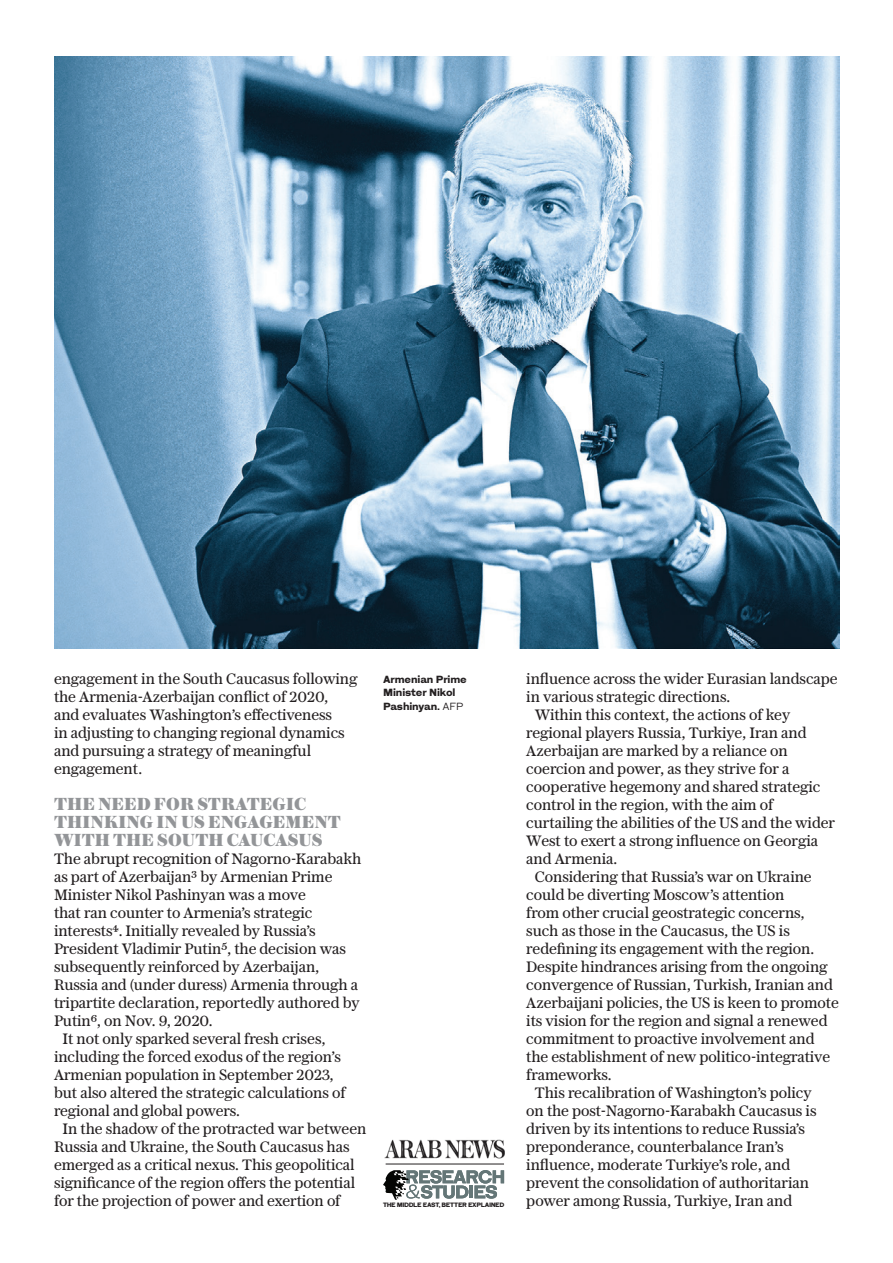
<style>
.page{position:relative;width:893px;height:1263px;background:#fff}
.page>*{position:absolute;margin:0;border:0;box-sizing:border-box;transform-origin:0 0}
.t1{font:900 18px/18px "Austin News Deck";letter-spacing:.01em;color:#939598}
.t2{font:15px/18px "Austin News Text";letter-spacing:-.005em;color:#231f20}
.t3{font:800 10.5px/13.5px "Isento";letter-spacing:-.01em;color:#231f20}
.t4{font:800 6.45px "Isento";letter-spacing:-.06em;color:#231f20}
.s1{font-weight:400}
</style>
<div class="page">
<svg style="left:383px;top:1170px;width:121px;height:30px"></svg>
<img style="left:384px;top:1139px;width:121px;height:20px">
<hr style="left:386px;top:1164px;width:118px;height:1px;background:#231f20">
<img style="left:54px;top:57px;width:785px;height:591px">
<p class="t2" style="left:54px;top:669px;width:305px">engagement in the South Caucasus following the Armenia-Azerbaijan conflict of 2020,<br>and evaluates Washington’s effectiveness<br>in adjusting to changing regional dynamics and pursuing a strategy of meaningful engagement.</p>
<p class="t1" style="left:54px;top:794px;width:288px">THE NEED FOR STRATEGIC<br>THINKING IN US ENGAGEMENT<br>WITH THE SOUTH CAUCASUS</p>
<p class="t2" style="left:54px;top:849px;width:309px">The abrupt recognition of Nagorno-Karabakh</p>
<p class="t2" style="left:54px;top:867px;width:280px">as part of Azerbaijan3 by Armenian Prime</p>
<p class="t2" style="left:54px;top:885px;width:253px">Minister Nikol Pashinyan was a move</p>
<p class="t2" style="left:54px;top:903px;width:260px">that ran counter to Armenia’s strategic</p>
<p class="t2" style="left:54px;top:921px;width:263px">interests4. Initially revealed by Russia’s</p>
<p class="t2" style="left:54px;top:939px;width:293px">President Vladimir Putin5, the decision was</p>
<p class="t2" style="left:54px;top:957px;width:267px">subsequently reinforced by Azerbaijan,</p>
<p class="t2" style="left:54px;top:975px;width:306px">Russia and (under duress) Armenia through a</p>
<p class="t2" style="left:54px;top:993px;width:307px">tripartite declaration, reportedly authored by</p>
<p class="t2" style="left:54px;top:1011px;width:160px">Putin6, on Nov. 9, 2020.</p>
<p class="t2" style="left:63px;top:1029px;width:264px">It not only sparked several fresh crises,</p>
<p class="t2" style="left:54px;top:1047px;width:288px">including the forced exodus of the region’s</p>
<p class="t2" style="left:54px;top:1065px;width:281px">Armenian population in September 2023,</p>
<p class="t2" style="left:54px;top:1083px;width:293px">but also altered the strategic calculations of</p>
<p class="t2" style="left:54px;top:1101px;width:188px">regional and global powers.</p>
<p class="t2" style="left:63px;top:1119px;width:305px">In the shadow of the protracted war between</p>
<p class="t2" style="left:54px;top:1137px;width:297px">Russia and Ukraine, the South Caucasus has</p>
<p class="t2" style="left:54px;top:1155px;width:302px">emerged as a critical nexus. This geopolitical</p>
<p class="t2" style="left:54px;top:1173px;width:303px">significance of the region offers the potential</p>
<p class="t2" style="left:54px;top:1191px;width:288px">for the projection of power and exertion of</p>
<p class="t3" style="left:383px;top:672px;width:85px">Armenian Prime<br>Minister Nikol<br>Pashinyan. <span class="s1">AFP</span></p>
<p class="t2" style="left:526px;top:669px;width:313px">influence across the wider Eurasian landscape</p>
<p class="t2" style="left:526px;top:687px;width:205px">in various strategic directions.</p>
<p class="t2" style="left:535px;top:705px;width:257px">Within this context, the actions of key</p>
<p class="t2" style="left:526px;top:723px;width:282px">regional players Russia, Turkiye, Iran and</p>
<p class="t2" style="left:526px;top:741px;width:263px">Azerbaijan are marked by a reliance on</p>
<p class="t2" style="left:526px;top:759px;width:265px">coercion and power, as they strive for a</p>
<p class="t2" style="left:526px;top:777px;width:296px">cooperative hegemony and shared strategic</p>
<p class="t2" style="left:526px;top:795px;width:248px">control in the region, with the aim of</p>
<p class="t2" style="left:526px;top:813px;width:310px">curtailing the abilities of the US and the wider</p>
<p class="t2" style="left:526px;top:831px;width:293px">West to exert a strong influence on Georgia</p>
<p class="t2" style="left:526px;top:849px;width:92px">and Armenia.</p>
<p class="t2" style="left:535px;top:867px;width:278px">Considering that Russia’s war on Ukraine</p>
<p class="t2" style="left:526px;top:885px;width:260px">could be diverting Moscow’s attention</p>
<p class="t2" style="left:526px;top:903px;width:280px">from other crucial geostrategic concerns,</p>
<p class="t2" style="left:526px;top:921px;width:265px">such as those in the Caucasus, the US is</p>
<p class="t2" style="left:526px;top:939px;width:289px">redefining its engagement with the region.</p>
<p class="t2" style="left:526px;top:957px;width:303px">Despite hindrances arising from the ongoing</p>
<p class="t2" style="left:526px;top:975px;width:308px">convergence of Russian, Turkish, Iranian and</p>
<p class="t2" style="left:526px;top:993px;width:314px">Azerbaijani policies, the US is keen to promote</p>
<p class="t2" style="left:526px;top:1011px;width:303px">its vision for the region and signal a renewed</p>
<p class="t2" style="left:526px;top:1029px;width:290px">commitment to proactive involvement and</p>
<p class="t2" style="left:526px;top:1047px;width:305px">the establishment of new politico-integrative</p>
<p class="t2" style="left:526px;top:1065px;width:87px">frameworks.</p>
<p class="t2" style="left:535px;top:1083px;width:278px">This recalibration of Washington’s policy</p>
<p class="t2" style="left:526px;top:1101px;width:292px">on the post-Nagorno-Karabakh Caucasus is</p>
<p class="t2" style="left:526px;top:1119px;width:280px">driven by its intentions to reduce Russia’s</p>
<p class="t2" style="left:526px;top:1137px;width:259px">preponderance, counterbalance Iran’s</p>
<p class="t2" style="left:526px;top:1155px;width:265px">influence, moderate Turkiye’s role, and</p>
<p class="t2" style="left:526px;top:1173px;width:284px">prevent the consolidation of authoritarian</p>
<p class="t4" style="left:383px;top:1200px;width:123px">THE MIDDLE EAST, BETTER EXPLAINED</p>
<p class="t2" style="left:526px;top:1191px;width:267px">power among Russia, Turkiye, Iran and</p>
</div>
